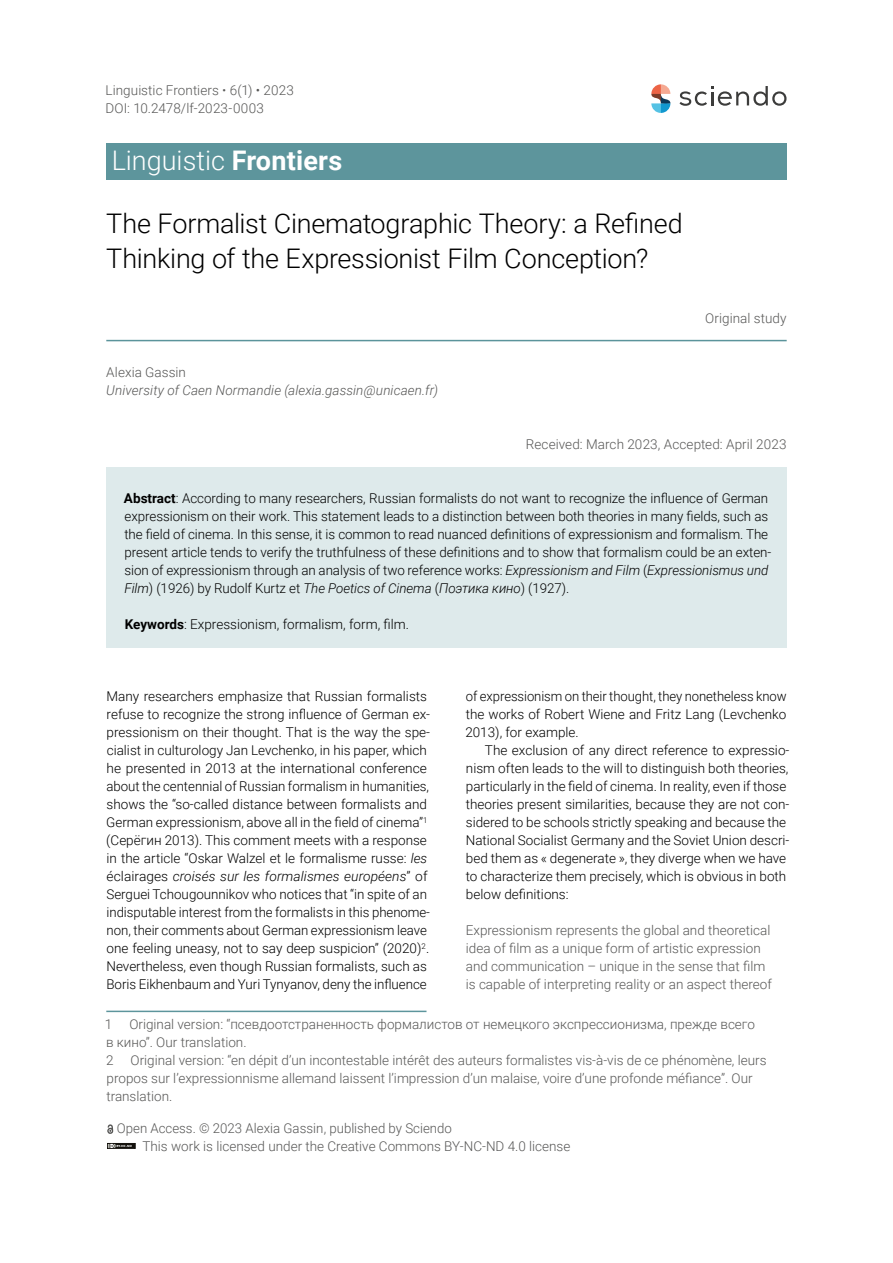
<style>
.page{position:relative;width:893px;height:1263px;background:#fff}
.page>*{position:absolute;margin:0;border:0;box-sizing:border-box;transform-origin:0 0}
.t1{font:300 27px/34.5px "Roboto";letter-spacing:-.01em;color:#000}
.t2{font:300 27px "Roboto";color:#fff}
.t3{font:300 13.5px/18px "Roboto";color:#000}
.t4{font:300 13.5px/18px "Roboto";color:#575756}
.t5{font:italic 300 13.5px "Roboto";letter-spacing:.005em;color:#575756}
.s1{font-weight:100}
.s2{font-weight:700}
.s3{font-style:italic}
</style>
<div class="page">
<hr style="left:106px;top:1011px;width:320px;height:1px;background:#5d959c">
<div style="left:106px;top:143px;width:681px;height:36px;background:#5d959c"></div>
<hr style="left:106px;top:340px;width:681px;height:1px;background:#5b949b">
<div style="left:106px;top:467px;width:681px;height:180px;background:#deeaeb"></div>
<svg style="left:107px;top:1143px;width:29px;height:6px"></svg>
<svg style="left:107px;top:1124px;width:6px;height:10px"></svg>
<svg style="left:651px;top:84px;width:19px;height:29px"></svg>
<svg style="left:679px;top:86px;width:107px;height:20px"></svg>
<p class="t4" style="left:105px;top:81px;width:190px">Linguistic Frontiers <span class="s1">•</span> 6(1) • 2023<br>DOI: 10.2478/lf-2023-0003</p>
<h1 class="t2" style="left:112px;top:141px;width:232px">Linguistic <span class="s2">Frontiers</span></h1>
<h1 class="t1" style="left:106px;top:205px;width:578px">The Formalist Cinematographic Theory: a Refined<br>Thinking of the Expressionist Film Conception?</h1>
<p class="t4" style="left:106px;top:363px;width:81px">Alexia Gassin</p>
<p class="t5" style="left:106px;top:381px;width:333px">University of Caen Normandie (alexia.gassin@unicaen.fr)</p>
<p class="t4" style="left:705px;top:309px;width:83px">Original study</p>
<p class="t4" style="left:526px;top:435px;width:262px">Received: March 2023, Accepted: April 2023</p>
<p class="t3" style="left:124px;top:489px;width:649px"><span class="s2">Abstract</span>: According to many researchers, Russian formalists do not want to recognize the influence of German expressionism on their work. This statement leads to a distinction between both theories in many fields, such as the field of cinema. In this sense, it is common to read nuanced definitions of expressionism and formalism. The present article tends to verify the truthfulness of these definitions and to show that formalism could be an exten&shy;sion of expressionism through an analysis of two reference works: <span class="s3">Expressionism and Film</span> (<span class="s3">Expressionismus und Film</span>) (1926) by Rudolf Kurtz et <span class="s3">The Poetics of Cinema</span> (<span class="s3">Поэтика кино</span>) (1927).</p>
<p class="t3" style="left:125px;top:615px;width:286px"><span class="s2">Keywords</span>: Expressionism, formalism, form, film.</p>
<p class="t3" style="left:465px;top:687px;width:323px;text-align:justify">of expressionism on their thought, they nonetheless know the works of Robert Wiene and Fritz Lang (Levchenko 2013), for example.</p>
<p class="t3" style="left:466px;top:741px;width:325px;text-indent:19px">The exclusion of any direct reference to expressio&shy;nism often leads to the will to distinguish both theories, particularly in the field of cinema. In reality, even if those theories present similarities, because they are not con&shy;sidered to be schools strictly speaking and because the National Socialist Germany and the Soviet Union descri&shy;bed them as « degenerate », they diverge when we have to characterize them precisely, which is obvious in both below definitions:</p>
<p class="t4" style="left:466px;top:921px;width:308px">Expressionism represents the global and theoretical idea of film as a unique form of artistic expression and communication – unique in the sense that film is capable of interpreting reality or an aspect thereof</p>
<p class="t3" style="left:106px;top:687px;width:325px">Many researchers emphasize that Russian formalists refuse to recognize the strong influence of German ex&shy;pressionism on their thought. That is the way the spe&shy;cialist in culturology Jan Levchenko, in his paper, which he presented in 2013 at the international conference about the centennial of Russian formalism in humanities, shows the “so-called distance between formalists and German expressionism, above all in the field of cinema”<sup>1 </sup>(Серёгин 2013). This comment meets with a response in the article “Oskar Walzel et le formalisme russe: <span class="s3">les </span>éclairages <span class="s3">croisés sur les formalismes européens</span>” of Serguei Tchougounnikov who notices that “in spite of an indisputable interest from the formalists in this phenome&shy;non, their comments about German expressionism leave one feeling uneasy, not to say deep suspicion” (2020)<sup>2</sup>.<br>Nevertheless, even though Russian formalists, such as Boris Eikhenbaum and Yuri Tynyanov, deny the influence</p>
<p class="t4" style="left:105px;top:1015px;width:9px">1</p>
<p class="t4" style="left:106px;top:1015px;width:650px;text-indent:23px">Original version: “псевдоотстраненность формалистов от немецкого экспрессионизма, прежде всего в кино”. Our translation.<br>2</p>
<p class="t4" style="left:106px;top:1051px;width:662px;text-indent:24px">Original version: “en dépit d’un incontestable intérêt des auteurs formalistes vis-à-vis de ce phénomène, leurs propos sur l’expressionnisme allemand laissent l’impression d’un malaise, voire d’une profonde méfiance”. Our translation.</p>
<p class="t4" style="left:142px;top:1119px;width:429px;text-indent:-26px">Open Access. © 2023 Alexia Gassin, published by Sciendo<br>This work is licensed under the Creative Commons BY-NC-ND 4.0 license</p>
</div>
